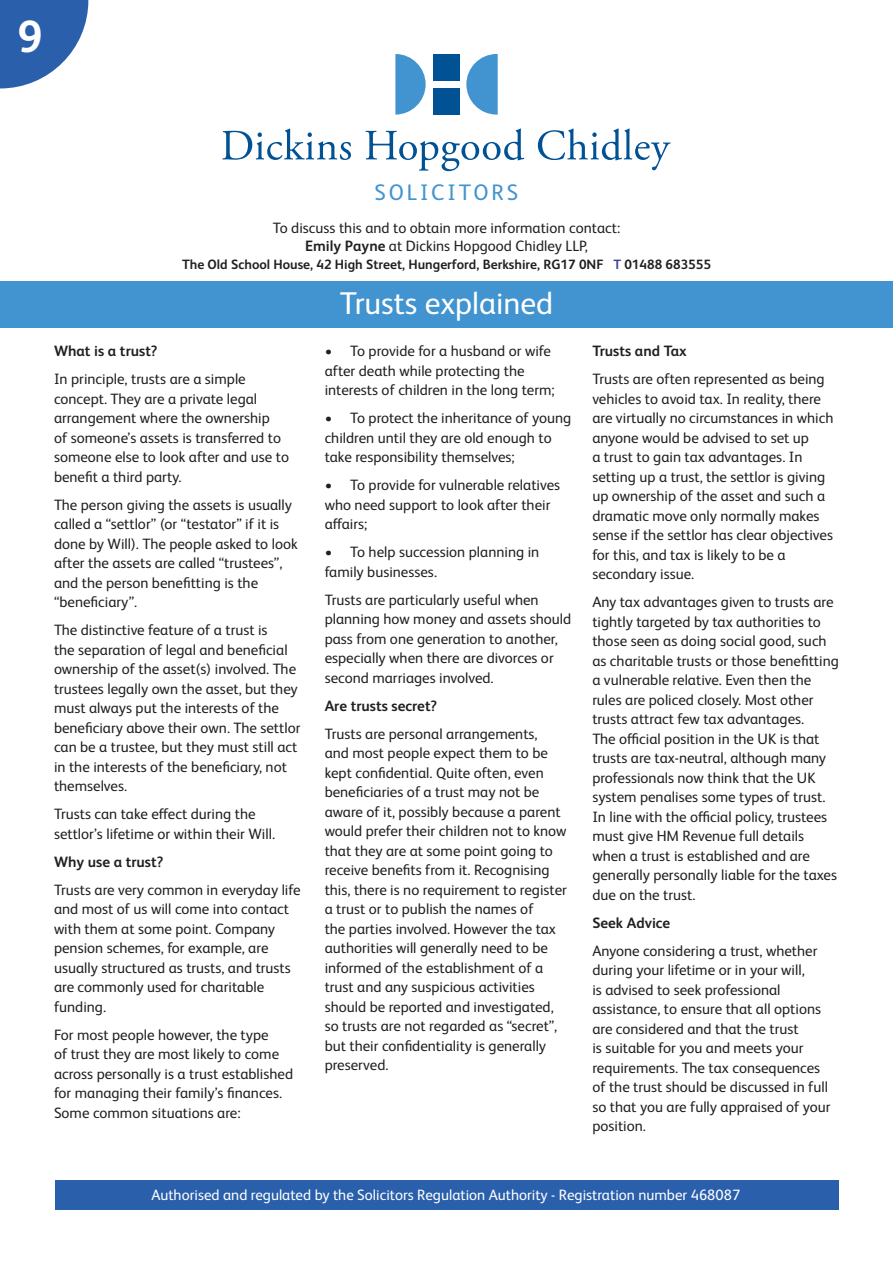
<style>
.page{position:relative;width:893px;height:1263px;background:#fff}
.page>*{position:absolute;margin:0;border:0;box-sizing:border-box;transform-origin:0 0}
.t1{font:700 45px "FS Albert Pro";color:#fff}
.t2{font:31.5px "FS Albert Pro";color:#fff}
.t3{font:22.5px "FS Albert Pro";letter-spacing:.13em;color:#4194d0}
.t4{font:15px/19.5px "FS Albert Pro";color:#231f20}
.t5{font:15px "FS Albert Pro";color:#fff}
.t6{font:700 15px "FS Albert Pro";color:#231f20}
.t7{font:700 13.5px "FS Albert Pro";color:#231f20}
.s1{font-weight:700}
.s2{color:#3f459d}
</style>
<div class="page">
<div style="left:0;top:281px;width:893px;height:47px;background:#4194d0"></div>
<div style="left:433px;top:54px;width:26px;height:27px;background:#015195"></div>
<div style="left:433px;top:88px;width:26px;height:27px;background:#015195"></div>
<svg style="left:395px;top:54px;width:31px;height:61px"></svg>
<svg style="left:466px;top:54px;width:32px;height:61px"></svg>
<svg style="left:222px;top:128px;width:129px;height:32px"></svg>
<svg style="left:365px;top:128px;width:159px;height:43px"></svg>
<svg style="left:538px;top:128px;width:133px;height:42px"></svg>
<div style="left:55px;top:1180px;width:783px;height:29px;background:#2a5fac"></div>
<svg style="left:0;top:0;width:88px;height:88px"></svg>
<p class="t1" style="left:18px;top:5px;width:27px">9</p>
<p class="t3" style="left:375px;top:177px;width:145px">SOLICITORS</p>
<p class="t4" style="left:273px;top:217px;width:349px;line-height:18px;text-align:center">To discuss this and to obtain more information contact:<br><span class="s1">Emily Payne</span> at Dickins Hopgood Chidley LLP,</p>
<p class="t7" style="left:182px;top:255px;width:530px">The Old School House, 42 High Street, Hungerford, Berkshire, RG17 0NF <span class="s2">T</span> 01488 683555</p>
<p class="t6" style="left:54px;top:340px;width:105px">What is a trust?</p>
<p class="t4" style="left:54px;top:368px;width:237px">In principle, trusts are a simple concept. They are a private legal arrangement where the ownership<br>of someone’s assets is transferred to someone else to look after and use to benefit a third party.</p>
<p class="t4" style="left:54px;top:493px;width:245px">The person giving the assets is usually called a “settlor” (or “testator” if it is done by Will). The people asked to look after the assets are called “trustees”, and the person benefitting is the “beneficiary”.</p>
<p class="t4" style="left:54px;top:619px;width:248px">The distinctive feature of a trust is<br>the separation of legal and beneficial ownership of the asset(s) involved. The trustees legally own the asset, but they must always put the interests of the beneficiary above their own. The settlor can be a trustee, but they must still act in the interests of the beneficiary, not themselves.</p>
<p class="t4" style="left:54px;top:803px;width:223px">Trusts can take effect during the settlor’s lifetime or within their Will.</p>
<p class="t6" style="left:54px;top:851px;width:111px">Why use a trust?</p>
<p class="t4" style="left:54px;top:878px;width:248px">Trusts are very common in everyday life and most of us will come into contact with them at some point. Company pension schemes, for example, are usually structured as trusts, and trusts are commonly used for charitable funding.</p>
<p class="t4" style="left:54px;top:1023px;width:241px">For most people however, the type<br>of trust they are most likely to come across personally is a trust established for managing their family’s finances.<br>Some common situations are:</p>
<p class="t2" style="left:340px;top:281px;width:215px">Trusts explained</p>
<p class="t4" style="left:325px;top:340px;width:232px">• To provide for a husband or wife after death while protecting the interests of children in the long term;</p>
<p class="t4" style="left:325px;top:407px;width:248px">• To protect the inheritance of young children until they are old enough to take responsibility themselves;</p>
<p class="t4" style="left:325px;top:474px;width:237px">• To provide for vulnerable relatives who need support to look after their affairs;</p>
<p class="t4" style="left:325px;top:541px;width:216px">• To help succession planning in family businesses.</p>
<p class="t4" style="left:325px;top:588px;width:248px">Trusts are particularly useful when planning how money and assets should pass from one generation to another, especially when there are divorces or second marriages involved.</p>
<p class="t6" style="left:325px;top:695px;width:114px">Are trusts secret?</p>
<p class="t4" style="left:325px;top:722px;width:244px">Trusts are personal arrangements,<br>and most people expect them to be kept confidential. Quite often, even beneficiaries of a trust may not be aware of it, possibly because a parent would prefer their children not to know that they are at some point going to receive benefits from it. Recognising this, there is no requirement to register a trust or to publish the names of<br>the parties involved. However the tax authorities will generally need to be informed of the establishment of a trust and any suspicious activities should be reported and investigated, so trusts are not regarded as “secret”, but their confidentiality is generally preserved.</p>
<p class="t6" style="left:592px;top:340px;width:96px">Trusts and Tax</p>
<p class="t4" style="left:592px;top:368px;width:243px">Trusts are often represented as being vehicles to avoid tax. In reality, there are virtually no circumstances in which anyone would be advised to set up<br>a trust to gain tax advantages. In setting up a trust, the settlor is giving up ownership of the asset and such a dramatic move only normally makes sense if the settlor has clear objectives for this, and tax is likely to be a secondary issue.</p>
<p class="t4" style="left:592px;top:591px;width:248px">Any tax advantages given to trusts are tightly targeted by tax authorities to those seen as doing social good, such as charitable trusts or those benefitting a vulnerable relative. Even then the rules are policed closely. Most other trusts attract few tax advantages.<br>The official position in the UK is that trusts are tax-neutral, although many professionals now think that the UK system penalises some types of trust.<br>In line with the official policy, trustees must give HM Revenue full details when a trust is established and are generally personally liable for the taxes due on the trust.</p>
<p class="t6" style="left:592px;top:912px;width:80px">Seek Advice</p>
<p class="t4" style="left:592px;top:939px;width:240px">Anyone considering a trust, whether during your lifetime or in your will,<br>is advised to seek professional assistance, to ensure that all options are considered and that the trust<br>is suitable for you and meets your requirements. The tax consequences of the trust should be discussed in full so that you are fully appraised of your position.</p>
<p class="t5" style="left:151px;top:1184px;width:590px">Authorised and regulated by the Solicitors Regulation Authority - Registration number 468087</p>
</div>
